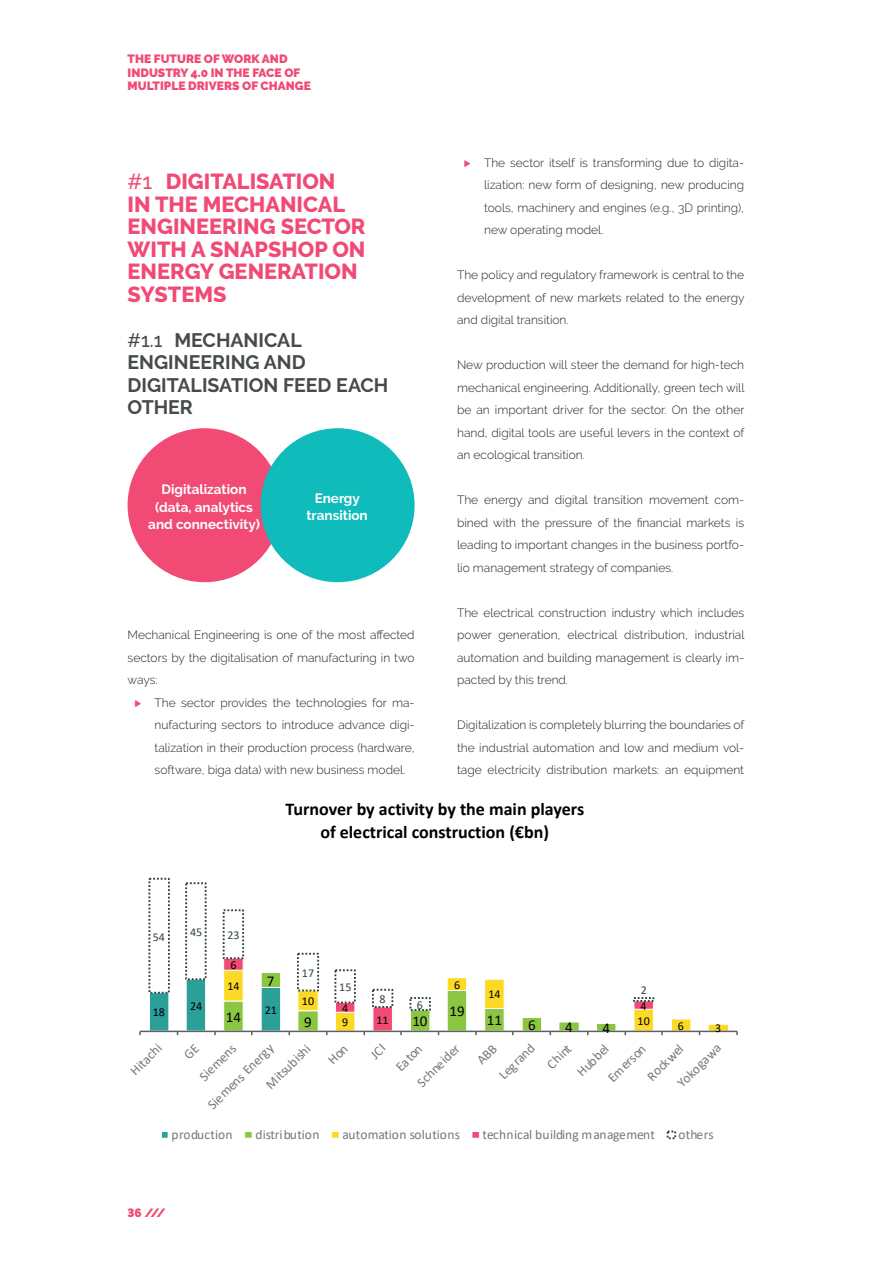
<style>
.page{position:relative;width:893px;height:1263px;background:#fff}
.page>*{position:absolute;margin:0;border:0;box-sizing:border-box;transform-origin:0 0}
.t1{font:800 21.75px/22.5px "Raleway";color:#f04a75}
.t2{font:700 19.5px/22.5px "Raleway";color:#464a4c}
.t3{font:700 18px/22.5px "Calibri";color:#000001;text-align:center}
.t4{font:15px "Calibri";color:#000001}
.t5{font:13.5px/26.2px "Calibri";color:#74787a}
.Notes_de_bas_de_page{font:700 13.5px "Raleway";color:#fff}
.t6{font:13.5px "Calibri";letter-spacing:.02em;color:#74787a}
.Normal_avant_puce{font:300 12px/22.5px "Raleway";color:#231f20;text-align:justify}
.t7{font:900 12px/13.5px "Raleway";color:#f04a75}
.t8{font:12px "Calibri";color:#000001}
.t9{font:12px "Calibri";color:#334142}
.s1{font-weight:500}
</style>
<div class="page">
<div style="left:128px;top:428px;width:154px;height:154px;background:#f04a75;border-radius:50%"></div>
<div style="left:261px;top:428px;width:154px;height:154px;background:#0fbbbb;border-radius:50%"></div>
<svg style="left:148px;top:877px;width:172px;height:115px"></svg>
<hr style="left:140px;top:1031px;width:597px;height:1px;background:#5d6162">
<svg style="left:149px;top:957px;width:580px;height:78px"></svg>
<div style="left:161px;top:1131px;width:7px;height:7px;background:#2ba099"></div>
<div style="left:161px;top:1131px;width:8px;height:8px;border:1px solid #fff"></div>
<div style="left:245px;top:1131px;width:7px;height:7px;background:#8bc642"></div>
<div style="left:244px;top:1131px;width:9px;height:8px;border:1px solid #fff"></div>
<div style="left:332px;top:1131px;width:7px;height:7px;background:#fbd924"></div>
<div style="left:331px;top:1131px;width:9px;height:8px;border:1px solid #fff"></div>
<div style="left:472px;top:1131px;width:7px;height:7px;background:#f04a75"></div>
<div style="left:472px;top:1131px;width:8px;height:8px;border:1px solid #fff"></div>
<div style="left:667px;top:1130px;width:9px;height:9px;border:2px dashed #334142"></div>
<p class="t7" style="left:128px;top:52px;width:185px">THE FUTURE OF WORK AND<br>INDUSTRY 4.0 IN THE FACE OF<br>MULTIPLE DRIVERS OF CHANGE</p>
<p class="t1" style="left:128px;top:170px;width:239px"><span class="s1">#1</span> DIGITALISATION<br>IN THE MECHANICAL<br>ENGINEERING SECTOR<br>WITH A SNAPSHOP ON<br>ENERGY GENERATION<br>SYSTEMS</p>
<p class="t2" style="left:128px;top:328px;width:262px"><span class="s1">#1.1</span> MECHANICAL<br>ENGINEERING AND<br>DIGITALISATION FEED EACH<br>OTHER</p>
<p class="Notes_de_bas_de_page" style="left:162px;top:481px;width:87px">Digitalization</p>
<p class="Notes_de_bas_de_page" style="left:155px;top:499px;width:99px">(data, analytics</p>
<p class="Notes_de_bas_de_page" style="left:148px;top:517px;width:113px">and connectivity)</p>
<p class="Notes_de_bas_de_page" style="left:315px;top:490px;width:47px">Energy</p>
<p class="Notes_de_bas_de_page" style="left:306px;top:508px;width:63px">transition</p>
<p class="Normal_avant_puce" style="left:128px;top:623px;width:289px">Mechanical Engineering is one of the most affected sectors by the digitalisation of manufacturing in two ways:</p>
<p class="Normal_avant_puce" style="left:155px;top:691px;width:262px">The sector provides the technologies for ma&shy;nufacturing sectors to introduce advance digi&shy;talization in their production process (hardware, software, biga data) with new business model.</p>
<p class="Normal_avant_puce" style="left:484px;top:151px;width:262px">The sector itself is transforming due to digita&shy;lization: new form of designing, new producing tools, machinery and engines (e.g., 3D printing), new operating model.</p>
<p class="Normal_avant_puce" style="left:457px;top:263px;width:289px">The policy and regulatory framework is central to the development of new markets related to the energy and digital transition.</p>
<p class="Normal_avant_puce" style="left:457px;top:353px;width:289px">New production will steer the demand for high-tech mechanical engineering. Additionally, green tech will be an important driver for the sector. On the other hand, digital tools are useful levers in the context of an ecological transition.</p>
<p class="Normal_avant_puce" style="left:457px;top:488px;width:289px">The energy and digital transition movement com&shy;bined with the pressure of the financial markets is leading to important changes in the business portfo&shy;lio management strategy of companies.</p>
<p class="Normal_avant_puce" style="left:457px;top:601px;width:289px">The electrical construction industry which includes power generation, electrical distribution, industrial automation and building management is clearly im&shy;pacted by this trend.</p>
<p class="Normal_avant_puce" style="left:457px;top:713px;width:289px">Digitalization is completely blurring the boundaries of the industrial automation and low and medium vol&shy;tage electricity distribution markets: an equipment</p>
<p class="t3" style="left:285px;top:798px;width:300px">Turnover by activity by the main players of electrical construction (€bn)</p>
<p class="t9" style="left:153px;top:928px;width:14px">54</p>
<p class="t8" style="left:153px;top:1004px;width:14px">18</p>
<p class="t9" style="left:190px;top:924px;width:14px">45</p>
<p class="t9" style="left:227px;top:927px;width:14px">23</p>
<p class="t8" style="left:230px;top:957px;width:8px">6</p>
<p class="t8" style="left:190px;top:997px;width:14px">24</p>
<p class="t8" style="left:227px;top:978px;width:14px">14</p>
<p class="t4" style="left:226px;top:1006px;width:17px">14</p>
<p class="t4" style="left:267px;top:970px;width:9px">7</p>
<p class="t8" style="left:265px;top:1002px;width:14px">21</p>
<p class="t9" style="left:302px;top:964px;width:14px">17</p>
<p class="t8" style="left:302px;top:993px;width:14px">10</p>
<p class="t9" style="left:339px;top:978px;width:14px">15</p>
<p class="t8" style="left:342px;top:999px;width:8px">4</p>
<p class="t9" style="left:380px;top:990px;width:8px">8</p>
<p class="t9" style="left:417px;top:996px;width:8px">6</p>
<p class="t8" style="left:377px;top:1011px;width:14px">11</p>
<p class="t4" style="left:304px;top:1011px;width:9px">9</p>
<p class="t4" style="left:412px;top:1011px;width:17px">10</p>
<p class="t8" style="left:342px;top:1014px;width:8px">9</p>
<p class="t8" style="left:454px;top:976px;width:8px">6</p>
<p class="t4" style="left:450px;top:1001px;width:17px">19</p>
<p class="t8" style="left:488px;top:986px;width:14px">14</p>
<p class="t4" style="left:487px;top:1010px;width:17px">11</p>
<p class="t4" style="left:528px;top:1014px;width:9px">6</p>
<p class="t4" style="left:565px;top:1017px;width:9px">4</p>
<p class="t4" style="left:603px;top:1017px;width:9px">4</p>
<p class="t9" style="left:641px;top:981px;width:8px">2</p>
<p class="t8" style="left:641px;top:997px;width:8px">4</p>
<p class="t8" style="left:638px;top:1012px;width:14px">10</p>
<p class="t8" style="left:678px;top:1017px;width:8px">6</p>
<p class="t8" style="left:715px;top:1020px;width:8px">3</p>
<p class="t5" style="left:259px;top:1077px;width:59px;rotate:-45deg">Mitsubishi</p>
<p class="t5" style="left:370px;top:1040px;width:60px;text-indent:-9px;rotate:-45deg">JCI<br>Eaton<br>Schneider</p>
<p class="t5" style="left:492px;top:1067px;width:46px;rotate:-45deg">Legrand</p>
<p class="t5" style="left:540px;top:1057px;width:30px;rotate:-45deg">Chint</p>
<p class="t5" style="left:569px;top:1064px;width:41px;rotate:-45deg">Hubbel</p>
<p class="t5" style="left:600px;top:1070px;width:49px;rotate:-45deg">Emerson</p>
<p class="t5" style="left:640px;top:1069px;width:47px;rotate:-45deg">Rockwel</p>
<p class="t5" style="left:123px;top:1064px;width:41px;rotate:-45deg">Hitachi</p>
<p class="t5" style="left:192px;top:1069px;width:47px;rotate:-45deg">Siemens</p>
<p class="t5" style="left:201px;top:1097px;width:89px;rotate:-45deg">Siemens Energy</p>
<p class="t5" style="left:670px;top:1076px;width:57px;rotate:-45deg">Yokogawa</p>
<p class="t6" style="left:172px;top:1125px;width:63px">production</p>
<p class="t5" style="left:255px;top:1121px;width:66px">distribution</p>
<p class="t5" style="left:342px;top:1121px;width:119px">automation solutions</p>
<p class="t5" style="left:483px;top:1121px;width:174px">technical building management</p>
<p class="t5" style="left:678px;top:1121px;width:37px">others</p>
<p class="t7" style="left:128px;top:1206px;width:40px">3 6 ///</p>
</div>
